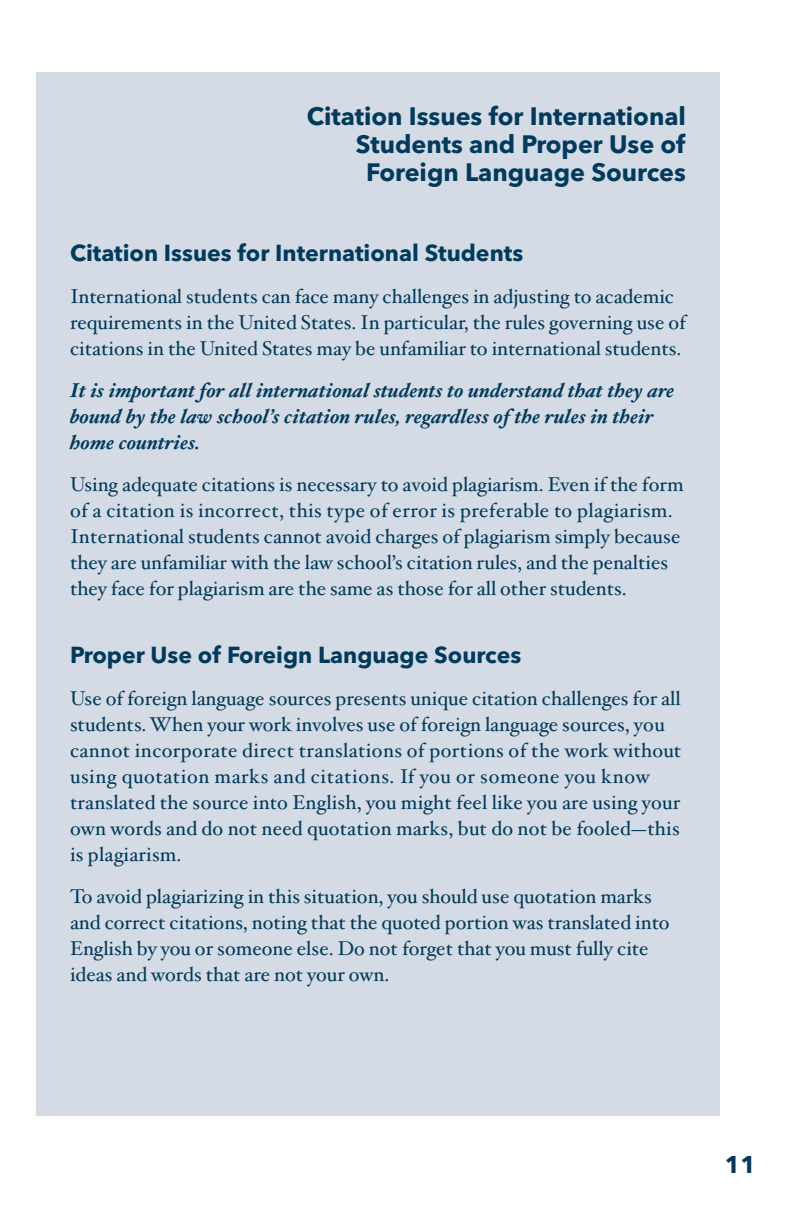
<style>
.page{position:relative;width:792px;height:1224px;background:#fff}
.page>*{position:absolute;margin:0;border:0;box-sizing:border-box;transform-origin:0 0}
.t1{font:700 25px/28px "Avenir Next LT Pro";color:#003a5d;text-align:right}
.t2{font:700 24px "Avenir Next LT Pro";color:#003a5d}
.t3{font:700 23px "Avenir Next LT Pro";color:#003a5d}
.t4{font:20px/26px "Hoefler Txt";color:#003a5d}
.t5{font:italic 700 20px/26px "Hoefler Txt";color:#003a5d}
</style>
<div class="page">
<div style="left:36px;top:72px;width:684px;height:1044px;background:#d4dbe4"></div>
<p class="t1" style="left:307px;top:102px;width:381px">Citation Issues for International<br>Students and Proper Use of<br>Foreign Language Sources</p>
<p class="t3" style="left:70px;top:239px;width:455px">Citation Issues for International Students</p>
<p class="t4" style="left:70px;top:282px;width:617px">International students can face many challenges in adjusting to academic requirements in the United States. In particular, the rules governing use of citations in the United States may be unfamiliar to international students.</p>
<p class="t5" style="left:70px;top:377px;width:606px">It is important for all international students to understand that they are bound by the law school’s citation rules, regardless of the rules in their home countries.</p>
<p class="t4" style="left:70px;top:470px;width:615px">Using adequate citations is necessary to avoid plagiarism. Even if the form of a citation is incorrect, this type of error is preferable to plagiarism.<br>International students cannot avoid charges of plagiarism simply because they are unfamiliar with the law school’s citation rules, and the penalties they face for plagiarism are the same as those for all other students.</p>
<p class="t3" style="left:70px;top:641px;width:453px">Proper Use of Foreign Language Sources</p>
<p class="t4" style="left:70px;top:684px;width:613px">Use of foreign language sources presents unique citation challenges for all students. When your work involves use of foreign language sources, you cannot incorporate direct translations of portions of the work without using quotation marks and citations. If you or someone you know translated the source into English, you might feel like you are using your own words and do not need quotation marks, but do not be fooled—this is plagiarism.</p>
<p class="t4" style="left:70px;top:882px;width:601px">To avoid plagiarizing in this situation, you should use quotation marks and correct citations, noting that the quoted portion was translated into English by you or someone else. Do not forget that you must fully cite ideas and words that are not your own.</p>
<p class="t2" style="left:725px;top:1150px;width:33px">11</p>
</div>
